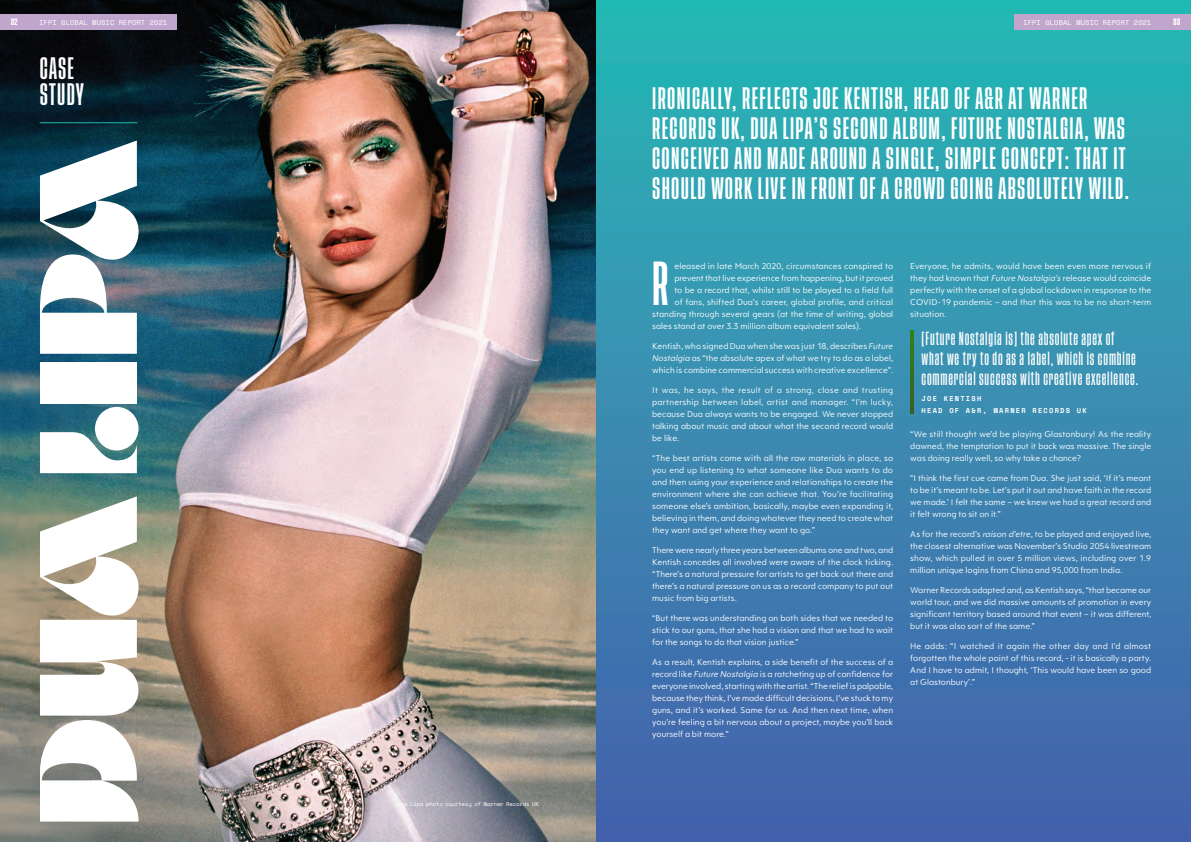
<style>
.page{position:relative;width:1191px;height:842px;background:#fff}
.page>*{position:absolute;margin:0;border:0;box-sizing:border-box;transform-origin:0 0}
.Case_Study_Heading{font:142px "BN Modern Ombra";color:#fff}
.Drop_Cap{font:600 46px "Tusker Grotesk 3600";color:#fff}
.t1{font:600 23px/30px "Tusker Grotesk 3600";letter-spacing:.06em;color:#fff}
.Call-out_v1_body{font:500 14px/20px "Tusker Grotesk 3500";letter-spacing:.06em;color:#fff}
.BODY{font:9px/12px "Clarika Pro Geo";color:#fff;text-align:justify}
.t2{font:7px "Space Mono";letter-spacing:.02em;color:#fff}
.Call-out_v1_name{font:700 7px/12px "Space Mono";letter-spacing:.18em;color:#fff}
.t3{font:600 7px "Tusker Grotesk 5600";color:#fff}
.Photo_Credit{font:5.5px "Space Mono";letter-spacing:-.01em;color:#fff}
.s1{font-style:italic}
</style>
<div class="page">
<div style="left:595px;top:0;width:596px;height:842px;background:linear-gradient(to bottom,#28b9b5,#475fac)"></div>
<img style="left:0;top:0;width:595px;height:842px">
<hr style="left:40px;top:122px;width:97px;height:1px;background:#1dbbb3">
<div style="left:30px;top:14px;width:147px;height:16px;background:#c0a5cd"></div>
<div style="left:0;top:14px;width:28px;height:16px;background:#c0a5cd"></div>
<svg style="left:910px;top:330px;width:3px;height:83px"></svg>
<div style="left:1014px;top:14px;width:147px;height:16px;background:#c0a5cd"></div>
<div style="left:1162px;top:14px;width:29px;height:16px;background:#c0a5cd"></div>
<p class="t3" style="left:11px;top:18px;width:8px">32</p>
<p class="t2" style="left:39px;top:17px;width:130px">IFPI GLOBAL MUSIC REPORT 2021</p>
<p class="t2" style="left:1023px;top:17px;width:130px">IFPI GLOBAL MUSIC REPORT 2021</p>
<p class="t3" style="left:1173px;top:18px;width:8px">33</p>
<p class="t1" style="left:40px;top:56px;width:46px;line-height:26px">CASE<br>STUDY</p>
<p class="Case_Study_Heading" style="left:9px;top:826px;width:696px;rotate:-90deg">DUA LIPA</p>
<p class="Photo_Credit" style="left:398px;top:800px;width:143px">Dua Lipa photo courtesy of Warner Records UK</p>
<h2 class="t1" style="left:652px;top:84px;width:478px">IRONICALLY, REFLECTS JOE KENTISH, HEAD OF A&amp;R AT WARNER RECORDS UK, DUA LIPA’S SECOND ALBUM, FUTURE NOSTALGIA, WAS CONCEIVED AND MADE AROUND A SINGLE, SIMPLE CONCEPT: THAT IT SHOULD WORK LIVE IN FRONT OF A CROWD GOING ABSOLUTELY WILD.</h2>
<p class="Drop_Cap" style="left:652px;top:256px;width:18px">R</p>
<p class="BODY" style="left:674px;top:260px;width:220px">eleased in late March 2020, circumstances conspired to</p>
<p class="BODY" style="left:674px;top:272px;width:220px">prevent that live experience from happening, but it proved</p>
<p class="BODY" style="left:674px;top:284px;width:220px">to be a record that, whilst still to be played to a field full</p>
<p class="BODY" style="left:674px;top:296px;width:220px">of fans, shifted Dua’s career, global profile, and critical</p>
<p class="BODY" style="left:652px;top:308px;width:242px">standing through several gears (at the time of writing, global</p>
<p class="BODY" style="left:652px;top:320px;width:211px">sales stand at over 3.3 million album equivalent sales).</p>
<p class="BODY" style="left:652px;top:340px;width:242px">Kentish, who signed Dua when she was just 18, describes <span class="s1">Future Nostalgia</span> as “the absolute apex of what we try to do as a label, which is combine commercial success with creative excellence”.</p>
<p class="BODY" style="left:652px;top:384px;width:242px">It was, he says, the result of a strong, close and trusting partnership between label, artist and manager. “I’m lucky, because Dua always wants to be engaged. We never stopped talking about music and about what the second record would be like.</p>
<p class="BODY" style="left:652px;top:451px;width:242px">“The best artists come with all the raw materials in place, so you end up listening to what someone like Dua wants to do and then using your experience and relationships to create the environment where she can achieve that. You’re facilitating someone else’s ambition, basically, maybe even expanding it, believing in them, and doing whatever they need to create what they want and get where they want to go.”</p>
<p class="BODY" style="left:652px;top:543px;width:242px">There were nearly three years between albums one and two, and Kentish concedes all involved were aware of the clock ticking. “There’s a natural pressure for artists to get back out there and there’s a natural pressure on us as a record company to put out music from big artists.</p>
<p class="BODY" style="left:652px;top:611px;width:242px">“But there was understanding on both sides that we needed to stick to our guns, that she had a vision and that we had to wait for the songs to do that vision justice.”</p>
<p class="BODY" style="left:652px;top:655px;width:242px">As a result, Kentish explains, a side benefit of the success of a record like <span class="s1">Future Nostalgia</span> is a ratcheting up of confidence for everyone involved, starting with the artist. “The relief is palpable, because they think, I’ve made difficult decisions, I’ve stuck to my guns, and it’s worked. Same for us. And then next time, when you’re feeling a bit nervous about a project, maybe you’ll back yourself a bit more.”</p>
<p class="BODY" style="left:910px;top:259px;width:242px">Everyone, he admits, would have been even more nervous if they had known that <span class="s1">Future Nostalgia’s</span> release would coincide perfectly with the onset of a global lockdown in response to the COVID-19 pandemic – and that this was to be no short-term situation.</p>
<p class="Call-out_v1_body" style="left:921px;top:329px;width:218px">[Future Nostalgia is] the absolute apex of what we try to do as a label, which is combine commercial success with creative excellence.</p>
<p class="Call-out_v1_name" style="left:921px;top:392px;width:167px">JOE KENTISH<br>HEAD OF A&amp;R, WARNER RECORDS UK</p>
<p class="BODY" style="left:910px;top:427px;width:242px">“We still thought we’d be playing Glastonbury! As the reality dawned, the temptation to put it back was massive. The single was doing really well, so why take a chance?</p>
<p class="BODY" style="left:910px;top:471px;width:242px">“I think the first cue came from Dua. She just said, ‘If it’s meant to be it’s meant to be. Let’s put it out and have faith in the record we made.’ I felt the same – we knew we had a great record and it felt wrong to sit on it.”</p>
<p class="BODY" style="left:910px;top:527px;width:242px">As for the record’s <span class="s1">raison d’etre</span>, to be played and enjoyed live, the closest alternative was November’s Studio 2054 livestream show, which pulled in over 5 million views, including over 1.9 million unique logins from China and 95,000 from India.</p>
<p class="BODY" style="left:910px;top:583px;width:242px">Warner Records adapted and, as Kentish says, “that became our world tour, and we did massive amounts of promotion in every significant territory based around that event – it was different, but it was also sort of the same.”</p>
<p class="BODY" style="left:910px;top:639px;width:243px">He adds: “I watched it again the other day and I’d almost forgotten the whole point of this record, - it is basically a party.<br>And I have to admit, I thought, ‘This would have been so good at Glastonbury’.”</p>
</div>
